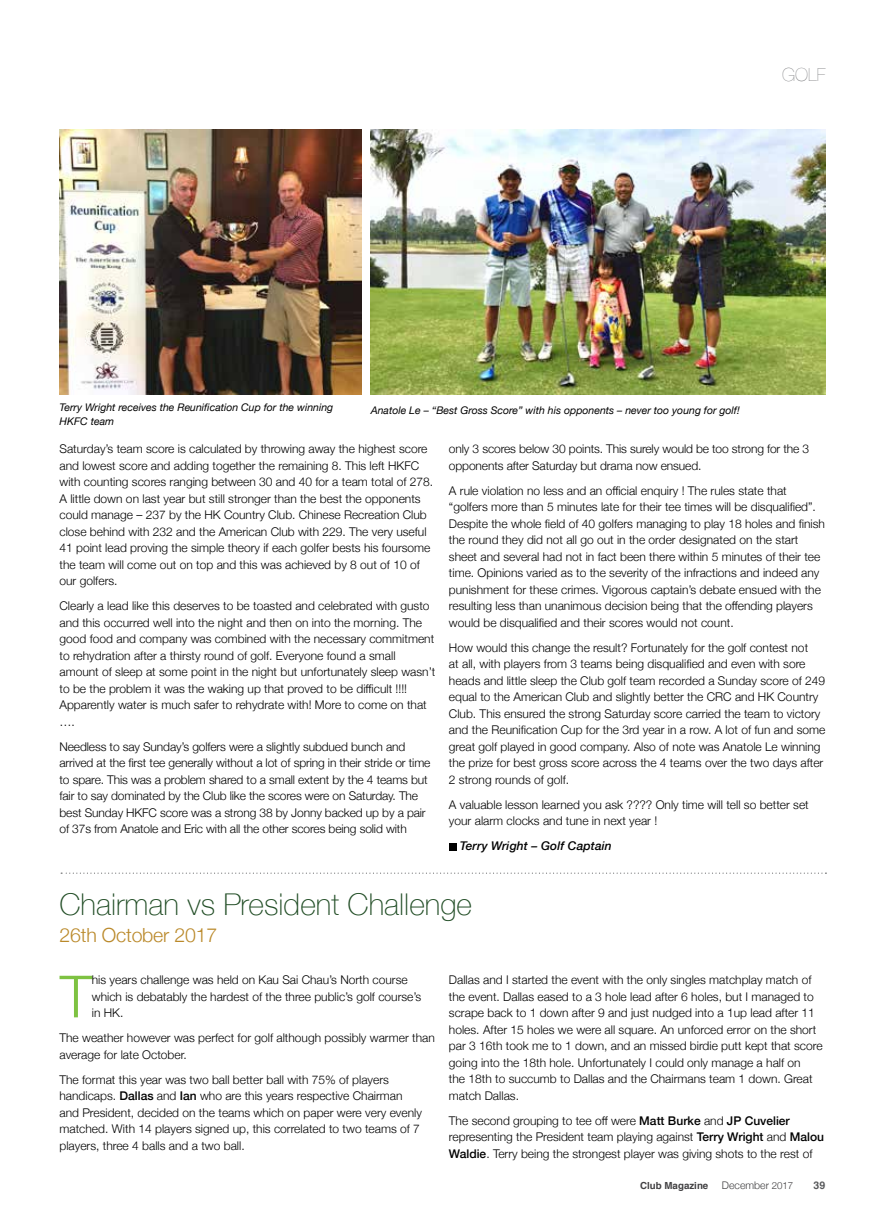
<style>
.page{position:relative;width:893px;height:1221px;background:#fff}
.page>*{position:absolute;margin:0;border:0;box-sizing:border-box;transform-origin:0 0}
.t1{font:300 58.2px "Helvetica Neue";color:#7ec242}
.t2{font:100 30px "Helvetica Neue";color:#214d25}
.t3{font:300 19.5px "Helvetica Neue";letter-spacing:-.01em;color:#ba892a}
.t4{font:200 18px "Helvetica Neue";color:#6d6e71}
.t5{font:300 12px/16.5px "Helvetica Neue";color:#000}
.t6{font:italic 500 12px "Helvetica Neue";letter-spacing:.01em;color:#000}
.t7{font:italic 10.5px/13.5px "Helvetica Neue";color:#000}
.t8{font:300 10.5px "Helvetica Neue";color:#414042}
.t9{font:700 10.5px "Helvetica";color:#58595b}
.t10{font:700 9.75px "Helvetica";color:#414042}
.s1{font-weight:500}
.s2{font-size:9.75px}
</style>
<div class="page">
<img style="left:60px;top:130px;width:301px;height:264px">
<img style="left:371px;top:130px;width:454px;height:264px">
<div style="left:449px;top:842px;width:7px;height:8px;background:#000"></div>
<svg style="left:61px;top:872px;width:765px;height:1px"></svg>
<h3 class="t4" style="left:782px;top:60px;width:45px">GOLF</h3>
<p class="t7" style="left:60px;top:401px;width:275px">Terry Wright receives the Reunification Cup for the winning<br>HKFC team</p>
<p class="t7" style="left:371px;top:404px;width:370px">Anatole Le – “Best Gross Score” with his opponents – never too young for golf!</p>
<p class="t5" style="left:60px;top:439px;width:375px">Saturday’s team score is calculated by throwing away the highest score and lowest score and adding together the remaining 8. This left HKFC with counting scores ranging between 30 and 40 for a team total of 278.<br>A little down on last year but still stronger than the best the opponents could manage – 237 by the HK Country Club. Chinese Recreation Club close behind with 232 and the American Club with 229. The very useful 41 point lead proving the simple theory if each golfer bests his foursome the team will come out on top and this was achieved by 8 out of 10 of our golfers.</p>
<p class="t5" style="left:60px;top:596px;width:377px">Clearly a lead like this deserves to be toasted and celebrated with gusto and this occurred well into the night and then on into the morning. The good food and company was combined with the necessary commitment to rehydration after a thirsty round of golf. Everyone found a small amount of sleep at some point in the night but unfortunately sleep wasn’t to be the problem it was the waking up that proved to be difficult !!!!<br>Apparently water is much safer to rehydrate with! More to come on that ….</p>
<p class="t5" style="left:60px;top:737px;width:372px">Needless to say Sunday’s golfers were a slightly subdued bunch and arrived at the first tee generally without a lot of spring in their stride or time to spare. This was a problem shared to a small extent by the 4 teams but fair to say dominated by the Club like the scores were on Saturday. The best Sunday HKFC score was a strong 38 by Jonny backed up by a pair of 37s from Anatole and Eric with all the other scores being solid with</p>
<p class="t5" style="left:449px;top:439px;width:362px">only 3 scores below 30 points. This surely would be too strong for the 3 opponents after Saturday but drama now ensued.</p>
<p class="t5" style="left:449px;top:481px;width:377px">A rule violation no less and an official enquiry ! The rules state that “golfers more than 5 minutes late for their tee times will be disqualified”.<br>Despite the whole field of 40 golfers managing to play 18 holes and finish the round they did not all go out in the order designated on the start sheet and several had not in fact been there within 5 minutes of their tee time. Opinions varied as to the severity of the infractions and indeed any punishment for these crimes. Vigorous captain’s debate ensued with the resulting less than unanimous decision being that the offending players would be disqualified and their scores would not count.</p>
<p class="t5" style="left:449px;top:638px;width:378px">How would this change the result? Fortunately for the golf contest not<br>at all, with players from 3 teams being disqualified and even with sore heads and little sleep the Club golf team recorded a Sunday score of 249 equal to the American Club and slightly better the CRC and HK Country Club. This ensured the strong Saturday score carried the team to victory and the Reunification Cup for the 3rd year in a row. A lot of fun and some great golf played in good company. Also of note was Anatole Le winning the prize for best gross score across the 4 teams over the two days after 2 strong rounds of golf.</p>
<p class="t5" style="left:449px;top:795px;width:361px">A valuable lesson learned you ask ???? Only time will tell so better set your alarm clocks and tune in next year !</p>
<p class="t6" style="left:460px;top:835px;width:153px">Terry Wright – Golf Captain</p>
<h2 class="t2" style="left:60px;top:881px;width:414px">Chairman vs President Challenge</h2>
<h3 class="t3" style="left:60px;top:919px;width:159px">26th October 2017</h3>
<p class="t5" style="left:449px;top:970px;width:375px">Dallas and I started the event with the only singles matchplay match of the event. Dallas eased to a 3 hole lead after 6 holes, but I managed to scrape back to 1 down after 9 and just nudged into a 1up lead after 11 holes. After 15 holes we were all square. An unforced error on the short par 3 16th took me to 1 down, and an missed birdie putt kept that score going into the 18th hole. Unfortunately I could only manage a half on<br>the 18th to succumb to Dallas and the Chairmans team 1 down. Great match Dallas.</p>
<p class="t5" style="left:449px;top:1111px;width:377px">The second grouping to tee off were <span class="s1">Matt Burke</span> and <span class="s1">JP Cuvelier </span>representing the President team playing against <span class="s1">Terry Wright</span> and <span class="s1">Malou<br>Waldie</span>. Terry being the strongest player was giving shots to the rest of</p>
<h1 class="t1" style="left:60px;top:949px;width:34px">T</h1>
<p class="t5" style="left:92px;top:970px;width:331px">his years challenge was held on Kau Sai Chau’s North course which is debatably the hardest of the three public’s golf course’s in HK.</p>
<p class="t5" style="left:60px;top:1028px;width:377px">The weather however was perfect for golf although possibly warmer than average for late October.</p>
<p class="t5" style="left:60px;top:1070px;width:364px">The format this year was two ball better ball with 75% of players handicaps. <span class="s1">Dallas</span> and <span class="s1">Ian</span> who are this years respective Chairman and President, decided on the teams which on paper were very evenly matched. With 14 players signed up, this correlated to two teams of 7 players, three 4 balls and a two ball.</p>
<p class="t10" style="left:640px;top:1177px;width:70px">Club Magazine</p>
<p class="t8" style="left:722px;top:1176px;width:73px">December <span class="s2">2017</span></p>
<p class="t9" style="left:814px;top:1176px;width:13px">39</p>
</div>
